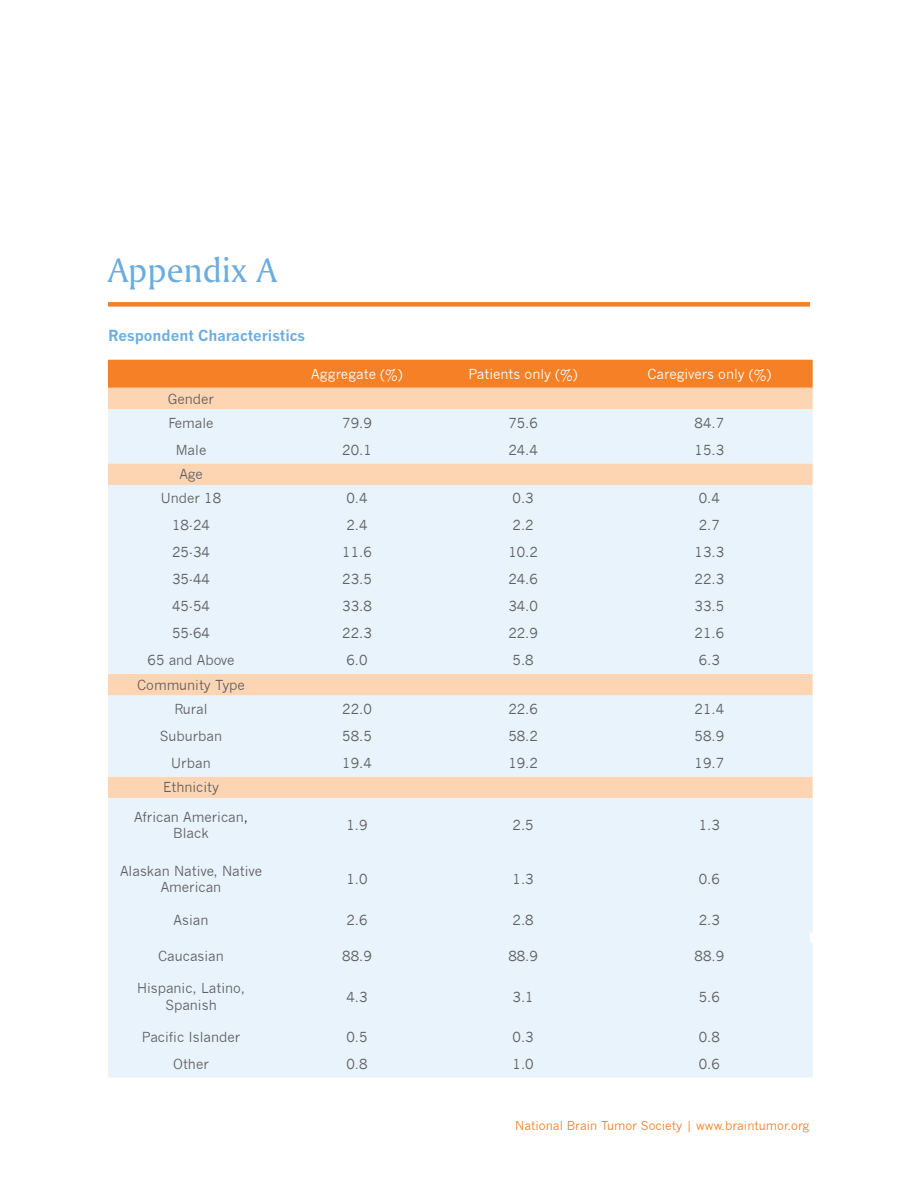
<style>
.page{position:relative;width:918px;height:1188px;background:#fff}
.page>*{position:absolute;margin:0;border:0;box-sizing:border-box;transform-origin:0 0}
.t1{font:36px "Amerigo BT Roman A";color:#6caddf}
.t2{font:700 15px "News Gothic MT Std";color:#6caddf}
.t3{font:13.5px/24.3px "News Gothic";color:#5f6062;text-align:center}
.t4{font:13.5px "News Gothic";color:#fff}
.t5{font:12px "News Gothic";color:#f58025}
.s1{color:#231f20}
</style>
<div class="page">
<div style="left:108px;top:302px;width:702px;height:5px;background:#f58025"></div>
<div style="left:108px;top:360px;width:705px;height:28px;background:#f58025"></div>
<div style="left:108px;top:388px;width:705px;height:21px;background:#fed5b3"></div>
<svg style="left:108px;top:409px;width:705px;height:524px;background:#eaeff3"></svg>
<div style="left:108px;top:943px;width:705px;height:135px;background:#e8f3fc"></div>
<div style="left:108px;top:930px;width:702px;height:13px;background:#e8f3fc"></div>
<h1 class="t1" style="left:108px;top:256px;width:171px">Appendix A</h1>
<p class="t2" style="left:108px;top:328px;width:198px">Respondent Characteristics</p>
<p class="t3" style="left:168px;top:386px;width:48px;text-align:left">Gender<br>Female</p>
<p class="t4" style="left:311px;top:365px;width:93px">Aggregate (%)</p>
<p class="t4" style="left:468px;top:365px;width:111px">Patients only (%)</p>
<p class="t4" style="left:647px;top:365px;width:126px">Caregivers only (%)</p>
<p class="t3" style="left:342px;top:411px;width:31px">79.9</p>
<p class="t3" style="left:508px;top:411px;width:31px">75.6</p>
<p class="t3" style="left:695px;top:411px;width:31px">84.7</p>
<p class="t3" style="left:176px;top:438px;width:32px">Male</p>
<p class="t3" style="left:342px;top:438px;width:31px">20.1</p>
<p class="t3" style="left:508px;top:438px;width:31px">24.4</p>
<p class="t3" style="left:695px;top:438px;width:31px">15.3</p>
<p class="t3" style="left:161px;top:462px;width:62px">Age<br>Under 18</p>
<p class="t3" style="left:347px;top:486px;width:23px">0.4</p>
<p class="t3" style="left:513px;top:486px;width:23px">0.3</p>
<p class="t3" style="left:699px;top:486px;width:23px">0.4</p>
<p class="t3" style="left:172px;top:513px;width:39px">18-24</p>
<p class="t3" style="left:347px;top:513px;width:23px">2.4</p>
<p class="t3" style="left:513px;top:513px;width:23px">2.2</p>
<p class="t3" style="left:699px;top:513px;width:23px">2.7</p>
<p class="t3" style="left:172px;top:540px;width:39px">25-34</p>
<p class="t3" style="left:342px;top:540px;width:31px">11.6</p>
<p class="t3" style="left:508px;top:540px;width:31px">10.2</p>
<p class="t3" style="left:695px;top:540px;width:31px">13.3</p>
<p class="t3" style="left:172px;top:567px;width:39px">35-44</p>
<p class="t3" style="left:342px;top:567px;width:31px">23.5</p>
<p class="t3" style="left:508px;top:567px;width:31px">24.6</p>
<p class="t3" style="left:695px;top:567px;width:31px">22.3</p>
<p class="t3" style="left:172px;top:594px;width:39px">45-54</p>
<p class="t3" style="left:342px;top:594px;width:31px">33.8</p>
<p class="t3" style="left:508px;top:594px;width:31px">34.0</p>
<p class="t3" style="left:695px;top:594px;width:31px">33.5</p>
<p class="t3" style="left:172px;top:621px;width:39px">55-64</p>
<p class="t3" style="left:342px;top:621px;width:31px">22.3</p>
<p class="t3" style="left:508px;top:621px;width:31px">22.9</p>
<p class="t3" style="left:695px;top:621px;width:31px">21.6</p>
<p class="t3" style="left:148px;top:648px;width:88px">65 and Above</p>
<p class="t3" style="left:347px;top:648px;width:23px">6.0</p>
<p class="t3" style="left:513px;top:648px;width:23px">5.8</p>
<p class="t3" style="left:699px;top:648px;width:23px">6.3</p>
<p class="t3" style="left:137px;top:673px;width:109px">Community Type<br>Rural</p>
<p class="t3" style="left:342px;top:697px;width:31px">22.0</p>
<p class="t3" style="left:508px;top:697px;width:31px">22.6</p>
<p class="t3" style="left:695px;top:697px;width:31px">21.4</p>
<p class="t3" style="left:160px;top:724px;width:64px">Suburban</p>
<p class="t3" style="left:342px;top:724px;width:31px">58.5</p>
<p class="t3" style="left:508px;top:724px;width:31px">58.2</p>
<p class="t3" style="left:695px;top:724px;width:31px">58.9</p>
<p class="t3" style="left:171px;top:751px;width:41px">Urban</p>
<p class="t3" style="left:342px;top:751px;width:31px">19.4</p>
<p class="t3" style="left:508px;top:751px;width:31px">19.2</p>
<p class="t3" style="left:695px;top:751px;width:31px">19.7</p>
<p class="t3" style="left:163px;top:775px;width:57px">Ethnicity</p>
<p class="t3" style="left:134px;top:809px;width:116px;line-height:16.2px">African American<span class="s1">,<br></span>Black</p>
<p class="t3" style="left:347px;top:813px;width:23px">1.9</p>
<p class="t3" style="left:513px;top:813px;width:23px">2.5</p>
<p class="t3" style="left:699px;top:813px;width:23px">1.3</p>
<p class="t3" style="left:120px;top:863px;width:143px;line-height:16.2px">Alaskan Native, Native<br>American</p>
<p class="t3" style="left:347px;top:867px;width:23px">1.0</p>
<p class="t3" style="left:513px;top:867px;width:23px">1.3</p>
<p class="t3" style="left:699px;top:867px;width:23px">0.6</p>
<p class="t3" style="left:174px;top:907px;width:36px">Asian</p>
<p class="t3" style="left:347px;top:907px;width:23px">2.6</p>
<p class="t3" style="left:513px;top:907px;width:23px">2.8</p>
<p class="t3" style="left:699px;top:907px;width:23px">2.3</p>
<p class="t3" style="left:158px;top:944px;width:67px">Caucasian</p>
<p class="t3" style="left:342px;top:944px;width:31px">88.9</p>
<p class="t3" style="left:508px;top:944px;width:31px">88.9</p>
<p class="t3" style="left:695px;top:944px;width:31px">88.9</p>
<p class="t3" style="left:137px;top:980px;width:109px;line-height:16.2px">Hispanic, Latino,<br>Spanish</p>
<p class="t3" style="left:347px;top:984px;width:23px">4.3</p>
<p class="t3" style="left:513px;top:984px;width:23px">3.1</p>
<p class="t3" style="left:699px;top:984px;width:23px">5.6</p>
<p class="t3" style="left:142px;top:1025px;width:100px">Pacific Islander</p>
<p class="t3" style="left:347px;top:1025px;width:23px">0.5</p>
<p class="t3" style="left:513px;top:1025px;width:23px">0.3</p>
<p class="t3" style="left:699px;top:1025px;width:23px">0.8</p>
<p class="t3" style="left:173px;top:1052px;width:37px">Other</p>
<p class="t3" style="left:347px;top:1052px;width:23px">0.8</p>
<p class="t3" style="left:513px;top:1052px;width:23px">1.0</p>
<p class="t3" style="left:699px;top:1052px;width:23px">0.6</p>
<p class="t5" style="left:515px;top:1118px;width:296px">National Brain Tumor Society | www.braintumor.org</p>
</div>
